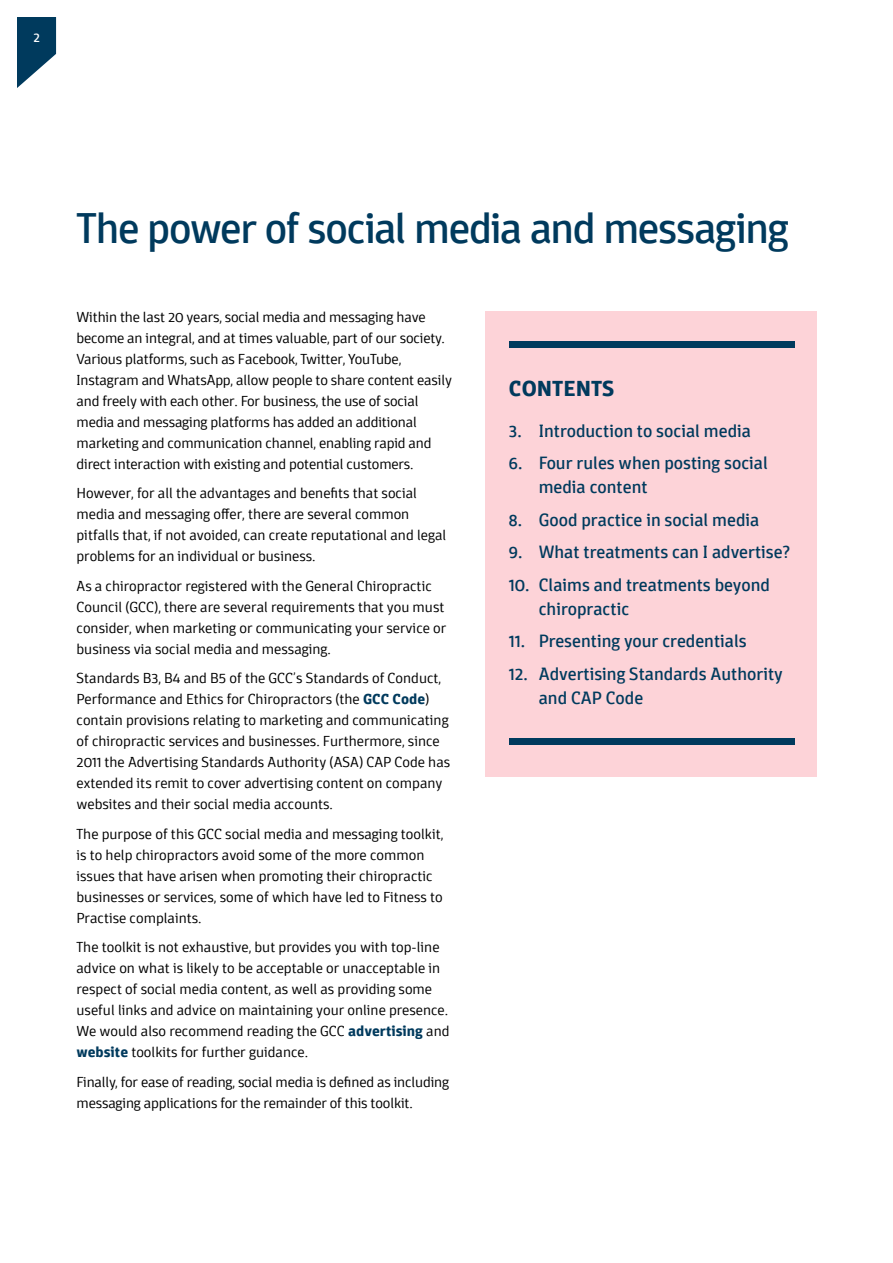
<style>
.page{position:relative;width:893px;height:1263px;background:#fff}
.page>*{position:absolute;margin:0;border:0;box-sizing:border-box;transform-origin:0 0}
.t1{font:43.5px "Domotika";letter-spacing:-.03em;color:#003a5d}
.t2{font:700 22.5px "Domotika";color:#003a5d}
.t3{font:18px/24px "Domotika";color:#003a5d}
.t4{font:300 15px/21px "Domotika";color:#000}
.t5{font:13.5px "Domotika";color:#fff}
.s1{font-weight:700;color:#003a5d}
</style>
<div class="page">
<div style="left:485px;top:311px;width:331px;height:466px;background:#fdd3d8"></div>
<svg style="left:17px;top:17px;width:39px;height:71px"></svg>
<div style="left:509px;top:341px;width:285px;height:7px;background:#003a5d"></div>
<div style="left:509px;top:738px;width:285px;height:6px;background:#003a5d"></div>
<p class="t5" style="left:34px;top:29px;width:8px">2</p>
<h1 class="t1" style="left:77px;top:202px;width:714px">The power of social media and messaging</h1>
<p class="t4" style="left:77px;top:306px;width:377px">Within the last 20 years, social media and messaging have become an integral, and at times valuable, part of our society.<br>Various platforms, such as Facebook, Twitter, YouTube, Instagram and WhatsApp, allow people to share content easily and freely with each other. For business, the use of social media and messaging platforms has added an additional marketing and communication channel, enabling rapid and direct interaction with existing and potential customers.</p>
<p class="t4" style="left:77px;top:483px;width:371px">However, for all the advantages and benefits that social media and messaging offer, there are several common pitfalls that, if not avoided, can create reputational and legal problems for an individual or business.</p>
<p class="t4" style="left:77px;top:575px;width:371px">As a chiropractor registered with the General Chiropractic Council (GCC), there are several requirements that you must consider, when marketing or communicating your service or business via social media and messaging.</p>
<p class="t4" style="left:77px;top:668px;width:375px">Standards B3, B4 and B5 of the GCC’s Standards of Conduct, Performance and Ethics for Chiropractors (the <span class="s1">GCC Code</span>) contain provisions relating to marketing and communicating of chiropractic services and businesses. Furthermore, since 2011 the Advertising Standards Authority (ASA) CAP Code has extended its remit to cover advertising content on company websites and their social media accounts.</p>
<p class="t4" style="left:77px;top:823px;width:368px">The purpose of this GCC social media and messaging toolkit, is to help chiropractors avoid some of the more common issues that have arisen when promoting their chiropractic businesses or services, some of which have led to Fitness to Practise complaints.</p>
<p class="t4" style="left:77px;top:937px;width:374px">The toolkit is not exhaustive, but provides you with top-line advice on what is likely to be acceptable or unacceptable in respect of social media content, as well as providing some useful links and advice on maintaining your online presence.<br>We would also recommend reading the GCC <span class="s1">advertising</span> and <span class="s1">website</span> toolkits for further guidance.</p>
<p class="t4" style="left:77px;top:1071px;width:374px">Finally, for ease of reading, social media is defined as including messaging applications for the remainder of this toolkit.</p>
<h2 class="t2" style="left:509px;top:374px;width:107px">CONTENTS</h2>
<p class="t3" style="left:509px;top:419px;width:244px">3. Introduction to social media</p>
<p class="t3" style="left:539px;top:452px;width:231px;text-indent:-30px">6. Four rules when posting social media content</p>
<p class="t3" style="left:509px;top:508px;width:252px">8. Good practice in social media</p>
<p class="t3" style="left:509px;top:541px;width:283px">9. What treatments can I advertise?</p>
<p class="t3" style="left:539px;top:573px;width:233px;text-indent:-30px">10. Claims and treatments beyond chiropractic</p>
<p class="t3" style="left:509px;top:630px;width:239px">11. Presenting your credentials</p>
<p class="t3" style="left:539px;top:662px;width:246px;text-indent:-30px">12. Advertising Standards Authority and CAP Code</p>
</div>
